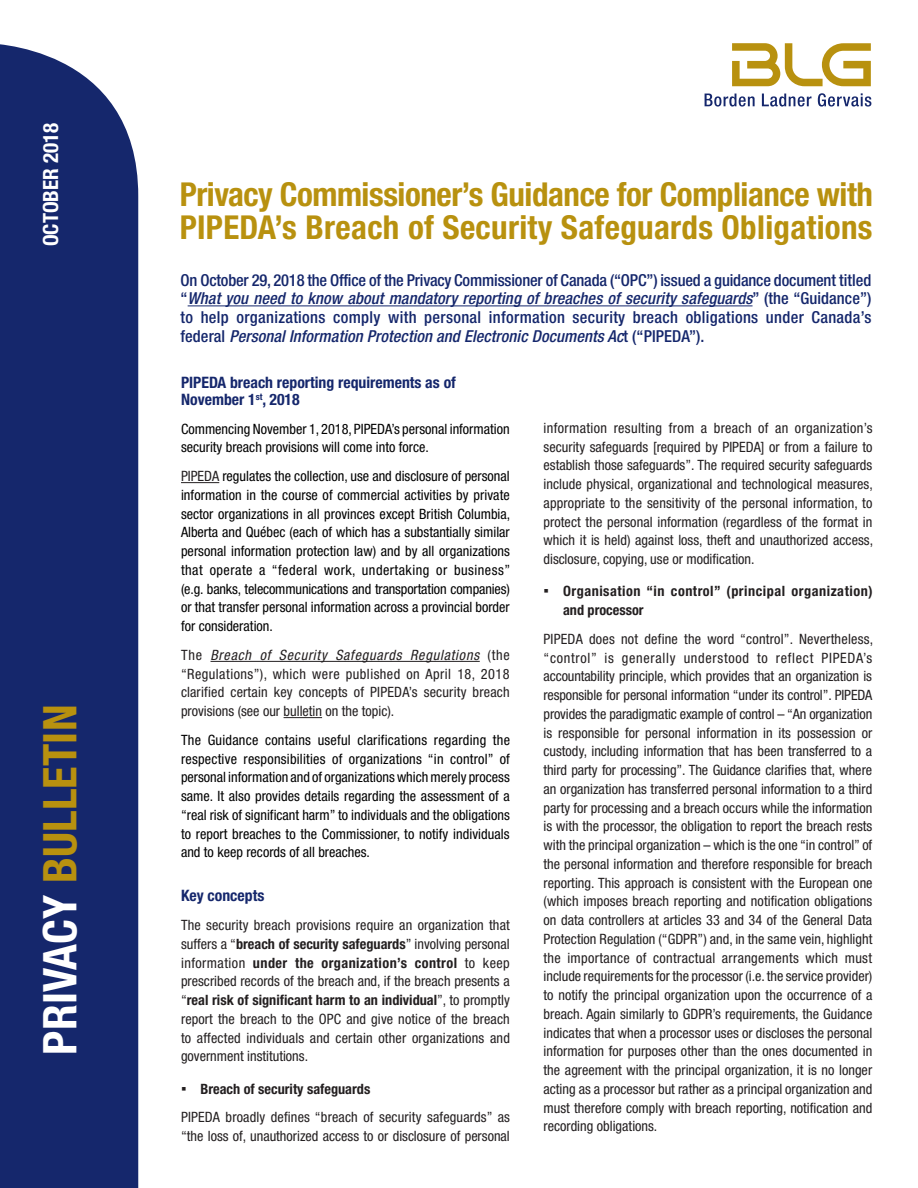
<style>
.page{position:relative;width:918px;height:1188px;background:#fff}
.page>*{position:absolute;margin:0;border:0;box-sizing:border-box;transform-origin:0 0}
.t1{font:700 condensed 46.5px "Helvetica Neue LT Pro";letter-spacing:.005em;color:#b8910f}
.Headline{font:700 condensed 33px/33px "Helvetica Neue LT Pro";letter-spacing:-.015em;color:#b8910f}
.t2{font:700 condensed 21px "Helvetica Neue LT Pro";color:#fff}
.Blue_text_-_Body{font:500 condensed 16.5px/18.8px "Helvetica Neue LT Pro";letter-spacing:.02em;color:#15276c;text-align:justify}
.t3{font:700 condensed 15.75px/16.8px "Helvetica Neue LT Pro";color:#15276c}
.Body_-__full_justify{font:condensed 14.25px/18.8px "Helvetica Neue LT Pro";color:#231f20;text-align:justify}
.Body_-__full_justify-2{font:condensed 14.25px/18.8px "Helvetica Neue LT Pro";color:#000;text-align:justify}
.Sub_Title_Black{font:700 condensed 14.25px/18.8px "Helvetica Neue LT Pro";letter-spacing:.035em;color:#231f20}
.Sub_Title_Black-2{font:700 condensed 14.25px "Helvetica Neue LT Pro";color:#231f20}
.s1{color:#fff}
.s2{font-style:italic}
.s3{color:#231f20}
.s4{font-weight:700}
.s5{font-family:"Arial";font-weight:400;font-stretch:normal;font-size:15.75px}
</style>
<div class="page">
<div style="left:0;top:44px;width:138px;height:1144px;background:#15276c"></div>
<svg style="left:705px;top:94px;width:50px;height:13px"></svg>
<svg style="left:762px;top:94px;width:50px;height:13px"></svg>
<svg style="left:818px;top:93px;width:53px;height:14px"></svg>
<svg style="left:732px;top:43px;width:139px;height:43px"></svg>
<hr style="left:188px;top:305px;width:565px;height:1px;background:#15276c">
<hr style="left:181px;top:482px;width:38px;height:1px;background:#231f20">
<hr style="left:211px;top:661px;width:269px;height:1px;background:#231f20">
<hr style="left:284px;top:717px;width:38px;height:1px;background:#231f20">
<p class="t2" style="left:38px;top:246px;width:125px;rotate:-90deg">OCTOBER 2018</p>
<p class="t1" style="left:32px;top:1055px;width:351px;rotate:-90deg"><span class="s1">PRIVACY</span> BULLETIN</p>
<p class="Headline" style="left:180px;top:177px;width:695px">Privacy Commissioner’s Guidance for Compliance with<br>PIPEDA’s Breach of Security Safeguards Obligations</p>
<p class="Blue_text_-_Body" style="left:181px;top:270px;width:693px">On October 29, 2018 the Office of the Privacy Commissioner of Canada (“OPC”) issued a guidance document titled “<span class="s2">What you need to know about mandatory reporting of breaches of security safeguards</span>” (the “Guidance”) to help organizations comply with personal information security breach obligations under Canada’s federal <span class="s2">Personal Information Protection and Electronic Documents Ac</span>t (“PIPEDA”).</p>
<p class="t3" style="left:181px;top:374px;width:276px">PIPEDA breach reporting requirements as of<br>November 1<sup>st</sup>, 2018</p>
<p class="Body_-__full_justify-2" style="left:181px;top:419px;width:330px">Commencing November 1, 2018, PIPEDA’s personal information security breach provisions will come into force.</p>
<p class="Body_-__full_justify-2" style="left:181px;top:467px;width:331px"><span class="s3">PIPEDA</span> regulates the collection, use and disclosure of personal information in the course of commercial activities by private sector organizations in all provinces except British Columbia, Alberta and Québec (each of which has a substantially similar personal information protection law) and by all organizations that operate a “federal work, undertaking or business” (e.g. banks, telecommunications and transportation companies) or that transfer personal information across a provincial border for consideration.</p>
<p class="Body_-__full_justify" style="left:181px;top:645px;width:330px">The <span class="s2">Breach of Security Safeguards Regulations</span> (the “Regulations”), which were published on April 18, 2018 clarified certain key concepts of PIPEDA’s security breach provisions (see our bulletin on the topic).</p>
<p class="Body_-__full_justify-2" style="left:181px;top:730px;width:331px">The Guidance contains useful clarifications regarding the respective responsibilities of organizations “in control” of personal information and of organizations which merely process same. It also provides details regarding the assessment of a “real risk of significant harm” to individuals and the obligations to report breaches to the Commissioner, to notify individuals and to keep records of all breaches.</p>
<p class="t3" style="left:181px;top:887px;width:85px">Key concepts</p>
<p class="Body_-__full_justify" style="left:181px;top:916px;width:330px">The security breach provisions require an organization that suffers a “<span class="s4">breach of security safeguards</span>” involving personal information <span class="s4">under the organization’s control</span> to keep prescribed records of the breach and, if the breach presents a “<span class="s4">real risk of significant harm to an individual</span>”, to promptly report the breach to the OPC and give notice of the breach to affected individuals and certain other organizations and government institutions.</p>
<p class="Sub_Title_Black-2" style="left:181px;top:1080px;width:191px"><span class="s5">▪</span> Breach of security safeguards</p>
<p class="Body_-__full_justify" style="left:181px;top:1108px;width:330px">PIPEDA broadly defines “breach of security safeguards” as “the loss of, unauthorized access to or disclosure of personal</p>
<p class="Body_-__full_justify" style="left:544px;top:418px;width:331px">information resulting from a breach of an organization’s security safeguards [required by PIPEDA] or from a failure to establish those safeguards”. The required security safeguards include physical, organizational and technological measures, appropriate to the sensitivity of the personal information, to protect the personal information (regardless of the format in which it is held) against loss, theft and unauthorized access, disclosure, copying, use or modification.</p>
<p class="Sub_Title_Black" style="left:563px;top:582px;width:311px;text-indent:-20px"><span class="s5">▪</span> Organisation “in control” (principal organization) and processor</p>
<p class="Body_-__full_justify" style="left:544px;top:629px;width:331px">PIPEDA does not define the word “control”. Nevertheless, “control” is generally understood to reflect PIPEDA’s accountability principle, which provides that an organization is responsible for personal information “under its control”. PIPEDA provides the paradigmatic example of control – “An organization is responsible for personal information in its possession or custody, including information that has been transferred to a third party for processing”. The Guidance clarifies that, where an organization has transferred personal information to a third party for processing and a breach occurs while the information is with the processor, the obligation to report the breach rests with the principal organization – which is the one “in control” of the personal information and therefore responsible for breach reporting. This approach is consistent with the European one (which imposes breach reporting and notification obligations on data controllers at articles 33 and 34 of the General Data Protection Regulation (“GDPR”) and, in the same vein, highlight the importance of contractual arrangements which must include requirements for the processor (i.e. the service provider) to notify the principal organization upon the occurrence of a breach. Again similarly to GDPR’s requirements, the Guidance indicates that when a processor uses or discloses the personal information for purposes other than the ones documented in the agreement with the principal organization, it is no longer acting as a processor but rather as a principal organization and must therefore comply with breach reporting, notification and recording obligations.</p>
</div>
